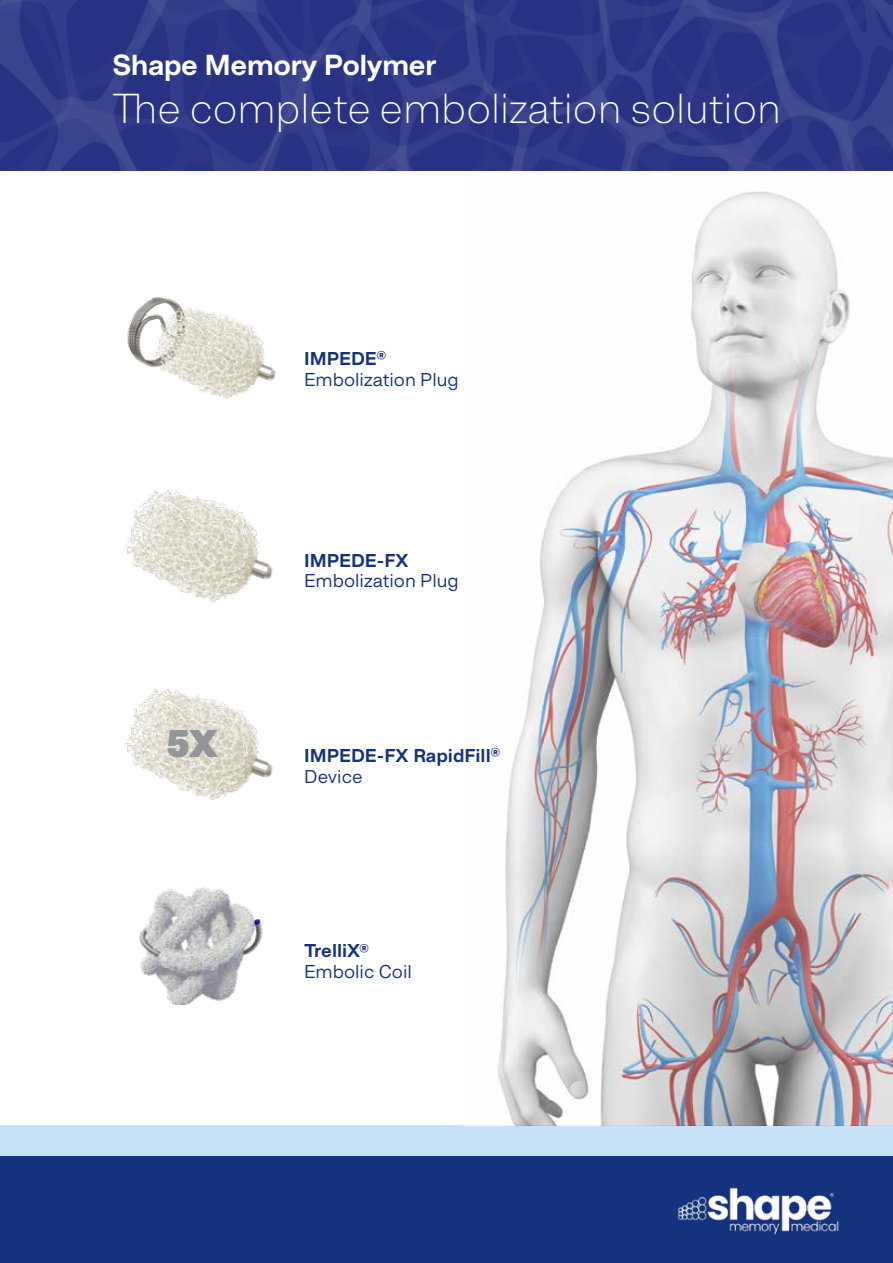
<style>
.page{position:relative;width:893px;height:1263px;background:#fff}
.page>*{position:absolute;margin:0;border:0;box-sizing:border-box;transform-origin:0 0}
.t1{font:300 39px "Montreux C";color:#fff}
.t2{font:900 36px "Montreux C";color:#939598}
.t3{font:700 27px "Montreux C";letter-spacing:-.02em;color:#fff}
.t4{font:17.4px/20.9px "Montreux C";color:#14327d}
.t5{font:700 17.4px/20.9px "Montreux C";color:#14327d}
.s1{font-weight:700}
.s2{font-weight:400}
</style>
<div class="page">
<div style="left:0;top:1126px;width:893px;height:31px;background:#c7e2f6"></div>
<div style="left:0;top:1157px;width:893px;height:106px;background:#14327d"></div>
<img style="left:139px;top:886px;width:124px;height:118px">
<img style="left:127px;top:297px;width:149px;height:102px">
<img style="left:124px;top:490px;width:149px;height:112px">
<img style="left:464px;top:191px;width:429px;height:935px">
<img style="left:124px;top:689px;width:149px;height:111px">
<img style="left:677px;top:1187px;width:162px;height:48px">
<img style="left:0;top:0;width:893px;height:170px">
<h3 class="t3" style="left:113px;top:48px;width:326px">Shape Memory Polymer</h3>
<h1 class="t1" style="left:112px;top:85px;width:671px">The complete embolization solution</h1>
<p class="t4" style="left:304px;top:348px;width:156px"><span class="s1">IMPEDE</span><sup>®<br></sup>Embolization Plug</p>
<h2 class="t2" style="left:167px;top:720px;width:52px">5X</h2>
<p class="t5" style="left:304px;top:550px;width:106px">IMPEDE-FX</p>
<p class="t4" style="left:304px;top:571px;width:156px">Embolization Plug</p>
<p class="t5" style="left:304px;top:746px;width:197px">IMPEDE-FX RapidFill<sup>®<br></sup><span class="s2">Device</span></p>
<p class="t4" style="left:304px;top:940px;width:109px"><span class="s1">TrelliX</span><sup>®<br></sup>Embolic Coil</p>
</div>
